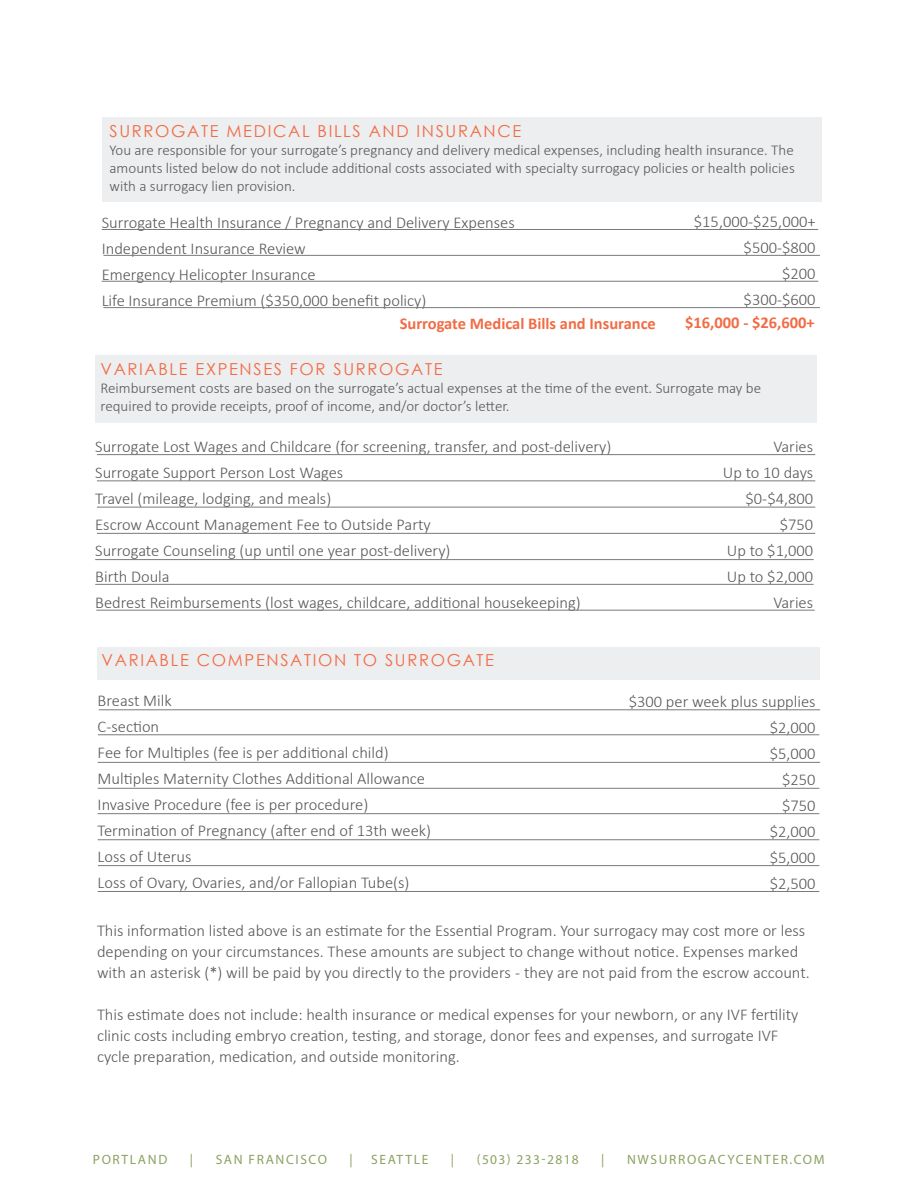
<style>
.page{position:relative;width:918px;height:1188px;background:#fff}
.page>*{position:absolute;margin:0;border:0;box-sizing:border-box;transform-origin:0 0}
.t1{font:300 16.5px/21px "Calibri";color:#57585a}
.t2{font:16.5px "Century Gothic";letter-spacing:.1em;color:#f26b44}
.t3{font:700 16.5px "Calibri";color:#f26b44}
.t4{font:300 15px/18px "Calibri";color:#57585a;text-align:justify}
.t5{font:13.5px "Myriad Pro";letter-spacing:.12em;color:#8ba260}
.t6{font:13.5px "Myriad Pro";letter-spacing:.1em;color:#8ba260}
</style>
<div class="page">
<div style="left:102px;top:117px;width:720px;height:85px;background:#eceef0"></div>
<hr style="left:103px;top:307px;width:717px;height:1px;background:#787a7d">
<hr style="left:103px;top:255px;width:717px;height:1px;background:#787a7d">
<hr style="left:102px;top:229px;width:716px;height:1px;background:#787a7d">
<hr style="left:102px;top:281px;width:716px;height:1px;background:#787a7d">
<hr style="left:98px;top:813px;width:721px;height:1px;background:#787a7d">
<div style="left:97px;top:647px;width:722px;height:33px;background:#eceef0"></div>
<hr style="left:99px;top:710px;width:721px;height:1px;background:#787a7d">
<hr style="left:98px;top:865px;width:721px;height:1px;background:#787a7d">
<hr style="left:98px;top:840px;width:721px;height:1px;background:#787a7d">
<hr style="left:98px;top:762px;width:722px;height:1px;background:#787a7d">
<hr style="left:98px;top:735px;width:721px;height:1px;background:#787a7d">
<hr style="left:98px;top:788px;width:721px;height:1px;background:#787a7d">
<hr style="left:98px;top:891px;width:721px;height:1px;background:#787a7d">
<hr style="left:97px;top:507px;width:718px;height:1px;background:#787a7d">
<div style="left:95px;top:355px;width:722px;height:68px;background:#eceef0"></div>
<hr style="left:97px;top:454px;width:718px;height:1px;background:#787a7d">
<hr style="left:95px;top:584px;width:719px;height:1px;background:#787a7d">
<hr style="left:95px;top:559px;width:719px;height:1px;background:#787a7d">
<hr style="left:97px;top:481px;width:718px;height:1px;background:#787a7d">
<hr style="left:97px;top:533px;width:718px;height:1px;background:#787a7d">
<hr style="left:96px;top:610px;width:719px;height:1px;background:#787a7d">
<p class="t2" style="left:110px;top:120px;width:413px">SURROGATE MEDICAL BILLS AND INSURANCE</p>
<p class="t4" style="left:110px;top:141px;width:687px">You are responsible for your surrogate’s pregnancy and delivery medical expenses, including health insurance. The amounts listed below do not include additional costs associated with specialty surrogacy policies or health policies with a surrogacy lien provision.</p>
<p class="t1" style="left:102px;top:212px;width:415px">Surrogate Health Insurance / Pregnancy and Delivery Expenses</p>
<p class="t1" style="left:102px;top:238px;width:206px">Independent Insurance Review</p>
<p class="t1" style="left:102px;top:264px;width:215px">Emergency Helicopter Insurance</p>
<p class="t1" style="left:102px;top:290px;width:326px">Life Insurance Premium ($350,000 benefit policy)</p>
<p class="t1" style="left:694px;top:211px;width:123px">$15,000-$25,000+</p>
<p class="t1" style="left:744px;top:237px;width:73px">$500-$800</p>
<p class="t1" style="left:782px;top:263px;width:35px">$200</p>
<p class="t1" style="left:744px;top:289px;width:73px">$300-$600</p>
<p class="t3" style="left:400px;top:312px;width:258px">Surrogate Medical Bills and Insurance</p>
<p class="t3" style="left:685px;top:311px;width:131px">$16,000 - $26,600+</p>
<p class="t2" style="left:100px;top:358px;width:344px">VARIABLE EXPENSES FOR SURROGATE</p>
<p class="t4" style="left:100px;top:379px;width:662px">Reimbursement costs are based on the surrogate’s actual expenses at the time of the event. Surrogate may be required to provide receipts, proof of income, and/or doctor’s letter.</p>
<p class="t1" style="left:95px;top:436px;width:518px">Surrogate Lost Wages and Childcare (for screening, transfer, and post-delivery)</p>
<p class="t1" style="left:95px;top:462px;width:250px">Surrogate Support Person Lost Wages</p>
<p class="t1" style="left:95px;top:488px;width:238px">Travel (mileage, lodging, and meals)</p>
<p class="t1" style="left:95px;top:514px;width:337px">Escrow Account Management Fee to Outside Party</p>
<p class="t1" style="left:95px;top:539px;width:357px">Surrogate Counseling (up until one year post-delivery)</p>
<p class="t1" style="left:95px;top:565px;width:76px">Birth Doula</p>
<p class="t1" style="left:95px;top:591px;width:487px">Bedrest Reimbursements (lost wages, childcare, additional housekeeping)</p>
<p class="t1" style="left:773px;top:436px;width:41px">Varies</p>
<p class="t1" style="left:723px;top:462px;width:92px">Up to 10 days</p>
<p class="t1" style="left:746px;top:488px;width:69px">$0-$4,800</p>
<p class="t1" style="left:780px;top:514px;width:35px">$750</p>
<p class="t1" style="left:727px;top:539px;width:88px">Up to $1,000</p>
<p class="t1" style="left:727px;top:565px;width:88px">Up to $2,000</p>
<p class="t1" style="left:773px;top:591px;width:41px">Varies</p>
<p class="t2" style="left:102px;top:648px;width:394px">VARIABLE COMPENSATION TO SURROGATE</p>
<p class="t1" style="left:98px;top:690px;width:76px">Breast Milk</p>
<p class="t1" style="left:98px;top:716px;width:63px">C-section</p>
<p class="t1" style="left:98px;top:742px;width:293px">Fee for Multiples (fee is per additional child)</p>
<p class="t1" style="left:98px;top:768px;width:329px">Multiples Maternity Clothes Additional Allowance</p>
<p class="t1" style="left:98px;top:794px;width:272px">Invasive Procedure (fee is per procedure)</p>
<p class="t1" style="left:98px;top:820px;width:335px">Termination of Pregnancy (after end of 13th week)</p>
<p class="t1" style="left:98px;top:846px;width:95px">Loss of Uterus</p>
<p class="t1" style="left:98px;top:872px;width:313px">Loss of Ovary, Ovaries, and/or Fallopian Tube(s)</p>
<p class="t1" style="left:629px;top:691px;width:188px">$300 per week plus supplies</p>
<p class="t1" style="left:770px;top:717px;width:47px">$2,000</p>
<p class="t1" style="left:770px;top:743px;width:47px">$5,000</p>
<p class="t1" style="left:782px;top:769px;width:35px">$250</p>
<p class="t1" style="left:782px;top:795px;width:35px">$750</p>
<p class="t1" style="left:770px;top:821px;width:47px">$2,000</p>
<p class="t1" style="left:770px;top:847px;width:47px">$5,000</p>
<p class="t1" style="left:770px;top:873px;width:47px">$2,500</p>
<p class="t1" style="left:97px;top:920px;width:714px">This information listed above is an estimate for the Essential Program. Your surrogacy may cost more or less depending on your circumstances. These amounts are subject to change without notice. Expenses marked with an asterisk (*) will be paid by you directly to the providers - they are not paid from the escrow account.</p>
<p class="t1" style="left:97px;top:1004px;width:703px">This estimate does not include: health insurance or medical expenses for your newborn, or any IVF fertility clinic costs including embryo creation, testing, and storage, donor fees and expenses, and surrogate IVF cycle preparation, medication, and outside monitoring.</p>
<p class="t5" style="left:93px;top:1152px;width:76px">PORTLAND</p>
<p class="t5" style="left:190px;top:1152px;width:5px">|</p>
<p class="t5" style="left:216px;top:1152px;width:113px">SAN FRANCISCO</p>
<p class="t5" style="left:350px;top:1152px;width:5px">|</p>
<p class="t5" style="left:371px;top:1152px;width:59px">SEATTLE</p>
<p class="t5" style="left:451px;top:1152px;width:5px">|</p>
<p class="t6" style="left:477px;top:1152px;width:104px">(503) 233-2818</p>
<p class="t5" style="left:601px;top:1152px;width:5px">|</p>
<p class="t5" style="left:627px;top:1152px;width:199px">NWSURROGACYCENTER.COM</p>
</div>
